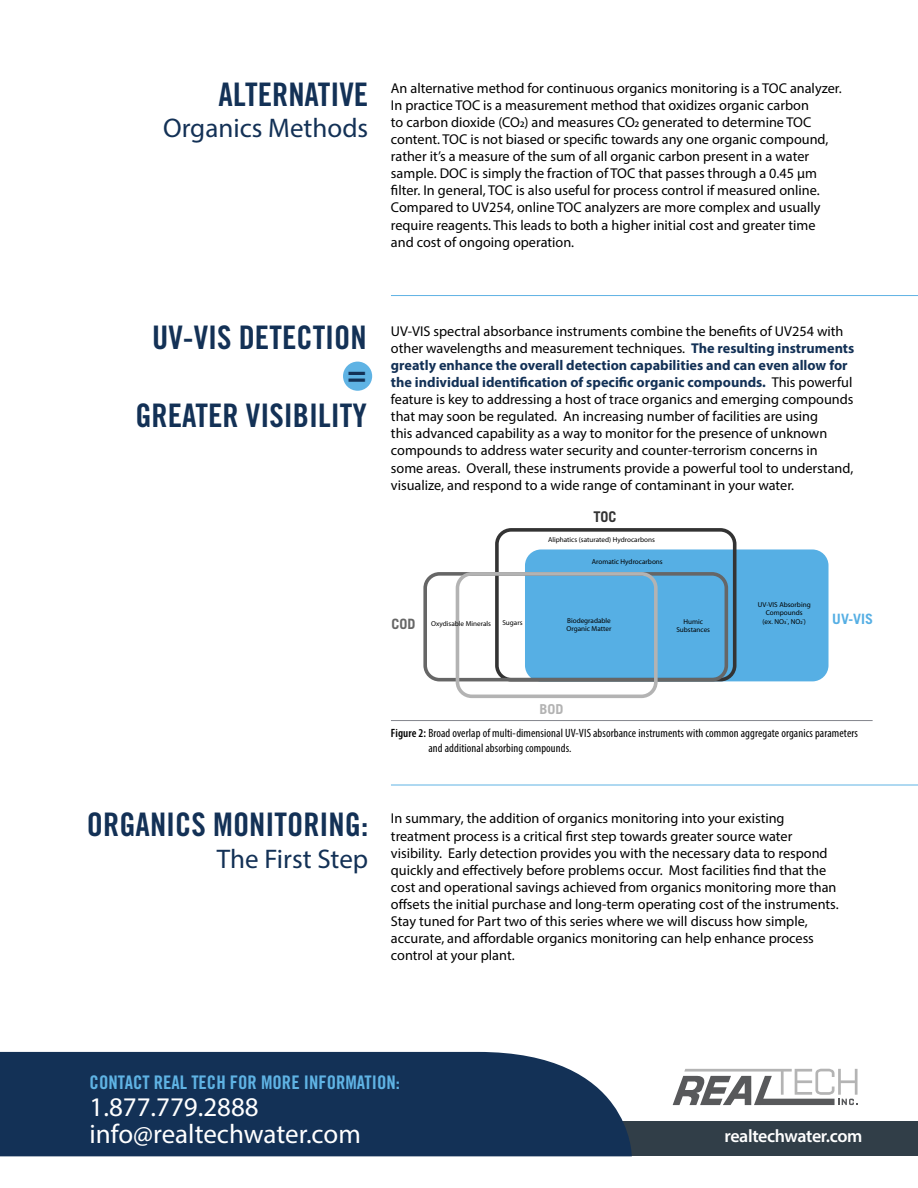
<style>
.page{position:relative;width:918px;height:1188px;background:#fff}
.page>*{position:absolute;margin:0;border:0;box-sizing:border-box;transform-origin:0 0}
.t1{font:32.4px/36px "Trade Gothic LT Std Bd Cn 20";color:#133156;text-align:right}
.t2{font:27px/27px "Myriad Pro";color:#fff}
.t3{font:27px "Myriad Pro";color:#133156}
.t4{font:18.75px "Trade Gothic LT Std Bd Cn 20";color:#5fb3e4}
.t5{font:600 18px "Myriad Pro";letter-spacing:-.025em;color:#fff}
.t6{font:700 14.85px "Trade Gothic LT Std";color:#333}
.t7{font:14.25px/17.1px "Myriad Pro";color:#000}
.t8{font:700 14.25px "Trade Gothic LT Std";color:#56afe4}
.t9{font:700 14.25px "Trade Gothic LT Std";color:#666}
.t10{font:700 13.65px "Trade Gothic LT Std";color:#b3b3b3;scale:1.05 1}
.t11{font:condensed 12px/14.4px "Myriad Pro";letter-spacing:.01em;color:#000}
.t12{font:7.2px/8.6px "Myriad Pro";color:#000;text-align:center}
.s1{font-weight:700;color:#133156}
.s2{font-weight:600}
</style>
<div class="page">
<hr style="left:391px;top:295px;width:527px;height:1px;background:#5fb3e4">
<hr style="left:391px;top:785px;width:527px;height:1px;background:#5fb3e4">
<div style="left:343px;top:362px;width:29px;height:29px;background:#5fb3e4;border-radius:50%"></div>
<div style="left:527px;top:551px;width:300px;height:129px;background:#56afe4;border-radius:14px"></div>
<div style="left:525px;top:549px;width:304px;height:132px;border:4px solid #56afe4;border-radius:14px"></div>
<div style="left:495px;top:528px;width:241px;height:153px;border:4px solid #333;border-radius:14px"></div>
<div style="left:423px;top:572px;width:305px;height:109px;border:4px solid #666;border-radius:14px"></div>
<div style="left:456px;top:572px;width:202px;height:126px;border:4px solid #b3b3b3;border-radius:14px"></div>
<hr style="left:391px;top:720px;width:482px;height:1px;background:#83858d">
<div style="left:584px;top:1121px;width:334px;height:35px;background:#313e48"></div>
<div style="left:0;top:1052px;width:632px;height:104px;background:#133156"></div>
<svg style="left:673px;top:1069px;width:185px;height:36px"></svg>
<h1 class="t1" style="left:219px;top:76px;width:151px">ALTERNATIVE</h1>
<h2 class="t3" style="left:163px;top:111px;width:207px">Organics Methods</h2>
<p class="t7" style="left:391px;top:79px;width:452px">An alternative method for continuous organics monitoring is a TOC analyzer.<br>In practice TOC is a measurement method that oxidizes organic carbon<br>to carbon dioxide (CO2) and measures CO2 generated to determine TOC content. TOC is not biased or specific towards any one organic compound, rather it’s a measure of the sum of all organic carbon present in a water sample. DOC is simply the fraction of TOC that passes through a 0.45 µm filter. In general, TOC is also useful for process control if measured online.<br>Compared to UV254, online TOC analyzers are more complex and usually require reagents. This leads to both a higher initial cost and greater time and cost of ongoing operation.</p>
<h1 class="t1" style="left:152px;top:319px;width:216px">UV-VIS DETECTION =</h1>
<h1 class="t1" style="left:135px;top:397px;width:233px">GREATER VISIBILITY</h1>
<p class="t7" style="left:391px;top:322px;width:465px">UV-VIS spectral absorbance instruments combine the benefits of UV254 with other wavelengths and measurement techniques. <span class="s1">The resulting instruments greatly enhance the overall detection capabilities and can even allow for the individual identification of specific organic compounds.</span> This powerful feature is key to addressing a host of trace organics and emerging compounds that may soon be regulated. An increasing number of facilities are using<br>this advanced capability as a way to monitor for the presence of unknown compounds to address water security and counter-terrorism concerns in<br>some areas. Overall, these instruments provide a powerful tool to understand, visualize, and respond to a wide range of contaminant in your water.</p>
<p class="t6" style="left:593px;top:508px;width:25px">TOC</p>
<p class="t12" style="left:548px;top:535px;width:108px">Aliphatics (saturated) Hydrocarbons</p>
<p class="t9" style="left:391px;top:615px;width:25px">COD</p>
<p class="t12" style="left:431px;top:619px;width:61px">Oxydisable Minerals</p>
<p class="t12" style="left:502px;top:619px;width:22px">Sugars</p>
<p class="t12" style="left:592px;top:557px;width:72px">Aromatic Hydrocarbons</p>
<p class="t12" style="left:758px;top:600px;width:54px">UV-VIS Absorbing<br>Compounds</p>
<p class="t12" style="left:567px;top:616px;width:45px">Biodegradable</p>
<p class="t12" style="left:763px;top:617px;width:45px">(ex. NO3-, NO2-)</p>
<p class="t12" style="left:567px;top:625px;width:46px">Organic Matter</p>
<p class="t12" style="left:676px;top:617px;width:35px">Humic<br>Substances</p>
<p class="t8" style="left:832px;top:610px;width:42px">UV-VIS</p>
<h1 class="t1" style="left:87px;top:806px;width:283px">ORGANICS MONITORING:</h1>
<h2 class="t3" style="left:217px;top:842px;width:153px">The First Step</h2>
<p class="t10" style="left:540px;top:701px;width:24px">BOD</p>
<p class="t11" style="left:428px;top:726px;width:431px;text-indent:-37px"><span class="s2">Figure 2:</span> Broad overlap of multi-dimensional UV-VIS absorbance instruments with common aggregate organics parameters and additional absorbing compounds.</p>
<p class="t7" style="left:391px;top:810px;width:449px">In summary, the addition of organics monitoring into your existing treatment process is a critical first step towards greater source water visibility. Early detection provides you with the necessary data to respond quickly and effectively before problems occur. Most facilities find that the cost and operational savings achieved from organics monitoring more than offsets the initial purchase and long-term operating cost of the instruments.<br>Stay tuned for Part two of this series where we will discuss how simple, accurate, and affordable organics monitoring can help enhance process control at your plant.</p>
<h3 class="t4" style="left:90px;top:1071px;width:312px">CONTACT REAL TECH FOR MORE INFORMATION:</h3>
<h2 class="t2" style="left:90px;top:1093px;width:273px">1.877.779.2888 info@realtechwater.com</h2>
<p class="t5" style="left:724px;top:1125px;width:139px">realtechwater.com</p>
</div>
